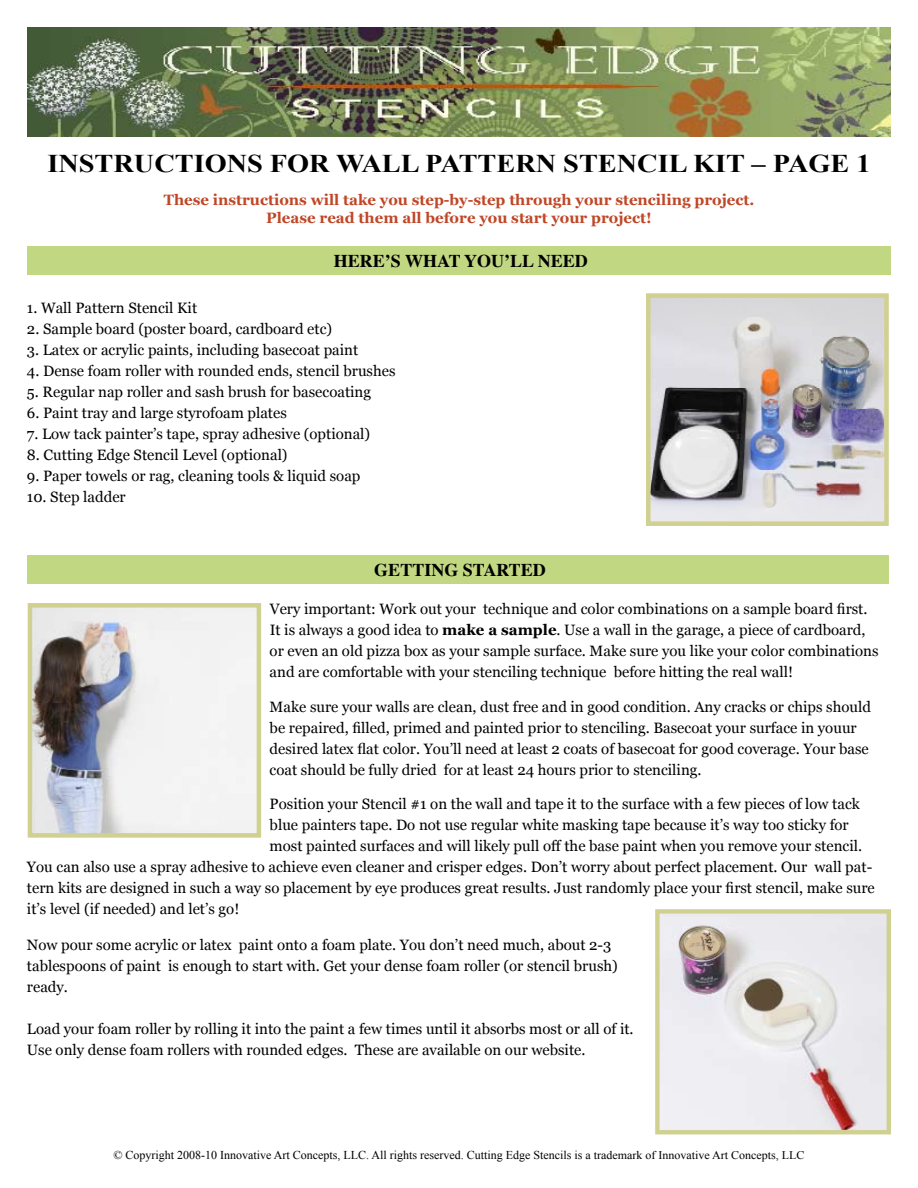
<style>
.page{position:relative;width:918px;height:1188px;background:#fff}
.page>*{position:absolute;margin:0;border:0;box-sizing:border-box;transform-origin:0 0}
.t1{font:700 25.5px "Times New Roman";color:#000;scale:1.11 1}
.t2{font:700 18px "Times";color:#000}
.t3{font:15px/21px "Georgia";color:#000}
.t4{font:700 15px/18px "Georgia";color:#bf4727;text-align:center}
.t5{font:12px "Times New Roman";color:#000}
.s1{font-weight:700}
.s2{font-size:11.7px}
</style>
<div class="page">
<img style="left:27px;top:27px;width:864px;height:109px">
<div style="left:27px;top:555px;width:862px;height:28px;background:#c1d782"></div>
<div style="left:27px;top:246px;width:863px;height:28px;background:#c1d782"></div>
<img style="left:651px;top:298px;width:233px;height:223px">
<div style="left:646px;top:293px;width:243px;height:233px;border:4px solid #d0d090"></div>
<img style="left:33px;top:608px;width:223px;height:225px">
<div style="left:28px;top:603px;width:233px;height:235px;border:4px solid #d0d090"></div>
<img style="left:660px;top:914px;width:226px;height:215px">
<div style="left:655px;top:909px;width:236px;height:225px;border:4px solid #d0d090"></div>
<h1 class="t1" style="left:47px;top:146px;width:530px">INSTRUCTIONS FOR WALL PATTERN STENCI</h1>
<h1 class="t1" style="left:669px;top:146px;width:183px">L KIT – PAGE 1</h1>
<p class="t4" style="left:164px;top:191px;width:592px">These instructions will take you step-by-step through your stenciling project.<br>Please read them all before you start your project!</p>
<p class="t2" style="left:334px;top:244px;width:255px">HERE’S WHAT YOU’LL NEED</p>
<p class="t3" style="left:27px;top:298px;width:172px">1. Wall Pattern Stencil Kit</p>
<p class="t3" style="left:27px;top:319px;width:307px">2. Sample board (poster board, cardboard etc)</p>
<p class="t3" style="left:27px;top:340px;width:333px">3. Latex or acrylic paints, including basecoat paint</p>
<p class="t3" style="left:27px;top:361px;width:370px">4. Dense foam roller with rounded ends, stencil brushes</p>
<p class="t3" style="left:27px;top:382px;width:346px">5. Regular nap roller and sash brush for basecoating</p>
<p class="t3" style="left:27px;top:403px;width:261px">6. Paint tray and large styrofoam plates</p>
<p class="t3" style="left:27px;top:424px;width:345px">7. Low tack painter’s tape, spray adhesive (optional)</p>
<p class="t3" style="left:27px;top:445px;width:262px">8. Cutting Edge Stencil Level (optional)</p>
<p class="t3" style="left:27px;top:466px;width:335px">9. Paper towels or rag, cleaning tools &amp; liquid soap</p>
<p class="t3" style="left:27px;top:487px;width:100px">10. Step ladder</p>
<p class="t2" style="left:374px;top:553px;width:173px">GETTING STARTED</p>
<p class="t3" style="left:270px;top:599px;width:610px">Very important: Work out your technique and color combinations on a sample board first.<br>It is always a good idea to <span class="s1">make a sample</span>. Use a wall in the garage, a piece of cardboard, or even an old pizza box as your sample surface. Make sure you like your color combinations and are comfortable with your stenciling technique before hitting the real wall!</p>
<p class="t3" style="left:270px;top:697px;width:603px">Make sure your walls are clean, dust free and in good condition. Any cracks or chips should be repaired, filled, primed and painted prior to stenciling. Basecoat your surface in youur desired latex flat color. You’ll need at least 2 coats of basecoat for good coverage. Your base coat should be fully dried for at least 24 hours prior to stenciling.</p>
<p class="t3" style="left:270px;top:794px;width:592px">Position your Stencil #1 on the wall and tape it to the surface with a few pieces of low tack</p>
<p class="t3" style="left:270px;top:815px;width:581px">blue painters tape. Do not use regular white masking tape because it’s way too sticky for</p>
<p class="t3" style="left:270px;top:836px;width:594px">most painted surfaces and will likely pull off the base paint when you remove your stencil.</p>
<p class="t3" style="left:27px;top:857px;width:847px">You can also use a spray adhesive to achieve even cleaner and crisper edges. Don’t worry about perfect placement. Our wall pat-</p>
<p class="t3" style="left:27px;top:878px;width:849px">tern kits are designed in such a way so placement by eye produces great results. Just randomly place your first stencil, make sure</p>
<p class="t3" style="left:27px;top:899px;width:214px">it’s level (if needed) and let’s go!</p>
<p class="t3" style="left:27px;top:935px;width:592px">Now pour some acrylic or latex paint onto a foam plate. You don’t need much, about 2-3 tablespoons of paint is enough to start with. Get your dense foam roller (or stencil brush) ready.</p>
<p class="t3" style="left:27px;top:1019px;width:608px">Load your foam roller by rolling it into the paint a few times until it absorbs most or all of it.<br>Use only dense foam rollers with rounded edges. These are available on our website.</p>
<p class="t5" style="left:113px;top:1146px;width:693px">© Copyright 2008-10 Innovative Art Concepts, LLC. All rights reserved. Cutting Edge Stencils is <span class="s2">a trademark of Innovative Art Concepts, LLC</span></p>
</div>
